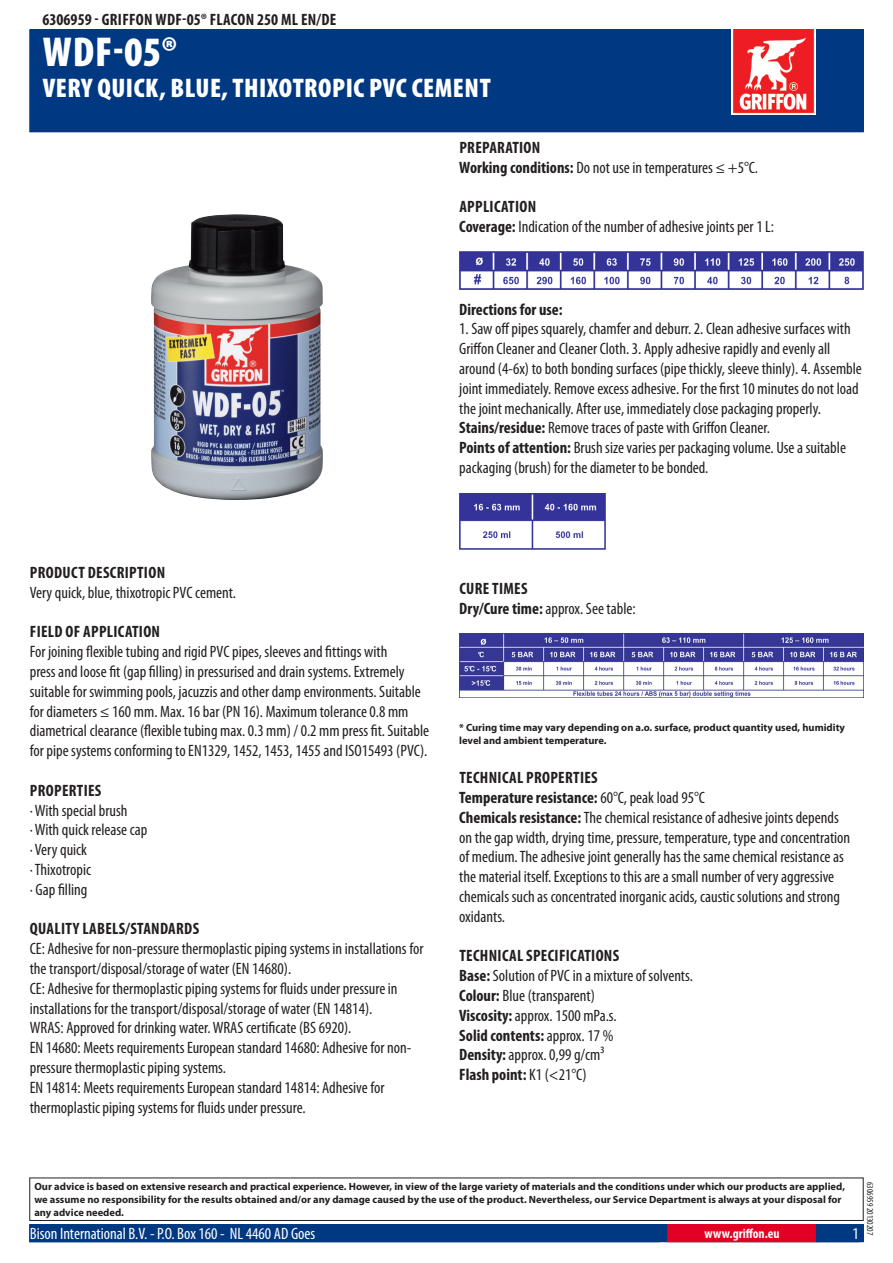
<style>
.page{position:relative;width:893px;height:1263px;background:#fff}
.page>*{position:absolute;margin:0;border:0;box-sizing:border-box;transform-origin:0 0}
.PageHeader{font:900 condensed 42px "Myriad Pro";color:#fff}
.PageSubheader{font:900 condensed 27px "Myriad Pro";letter-spacing:.02em;color:#fff}
.Regular{font:condensed 16.5px/19.8px "Myriad Pro";color:#231f20}
.Regular-2{font:700 condensed 16.5px "Myriad Pro";letter-spacing:.02em;color:#231f20}
.ContactData{font:condensed 16.5px "Myriad Pro";color:#fff}
.TOCItem{font:700 condensed 16.5px "Myriad Pro";letter-spacing:.02em;color:#231f20}
.URL{font:700 condensed 13.5px "Myriad Pro";letter-spacing:.015em;color:#fff}
.Disclaimer{font:700 10.5px/12.6px "Myriad Pro";color:#231f20}
.Revisie{font:condensed 9px "Myriad Pro";color:#231f20}
.s1{font-weight:700}
.s2{font-weight:400}
</style>
<div class="page">
<div style="left:30px;top:30px;width:833px;height:102px;background:#003882"></div>
<img style="left:731px;top:30px;width:85px;height:85px">
<div style="left:29px;top:1177px;width:835px;height:44px;border:1px solid #231f20"></div>
<div style="left:30px;top:1225px;width:833px;height:17px;background:#003882"></div>
<div style="left:29px;top:1224px;width:835px;height:18px;border:1px solid #003882"></div>
<div style="left:668px;top:1225px;width:148px;height:17px;background:#e20025"></div>
<div style="left:667px;top:1224px;width:150px;height:18px;border:1px solid #e20025"></div>
<img style="left:151px;top:214px;width:172px;height:286px">
<img style="left:459px;top:252px;width:404px;height:37px">
<img style="left:459px;top:493px;width:146px;height:56px">
<img style="left:459px;top:634px;width:404px;height:64px">
<p class="TOCItem" style="left:43px;top:9px;width:295px">6306959 - Griffon WDF-05® Flacon 250 ml EN/DE</p>
<p class="PageHeader" style="left:43px;top:25px;width:136px">WDF-05®</p>
<p class="PageSubheader" style="left:43px;top:70px;width:449px">VERY QUICK, BLUE, THIXOTROPIC PVC CEMENT</p>
<p class="Regular-2" style="left:459px;top:137px;width:83px">Preparation</p>
<p class="Regular" style="left:459px;top:157px;width:300px"><span class="s1">Working conditions:</span> Do not use in temperatures ≤ +5°C.</p>
<p class="Regular-2" style="left:459px;top:196px;width:78px">Application</p>
<p class="Regular" style="left:459px;top:216px;width:316px"><span class="s1">Coverage:</span> Indication of the number of adhesive joints per 1 L:</p>
<p class="Regular-2" style="left:459px;top:299px;width:105px">Directions for use:</p>
<p class="Regular" style="left:459px;top:319px;width:404px">1 . Saw off pipes squarely, chamfer and deburr. 2. Clean adhesive surfaces with Griffon Cleaner and Cleaner Cloth. 3. Apply adhesive rapidly and evenly all around (4-6x) to both bonding surfaces (pipe thickly, sleeve thinly). 4. Assemble joint immediately. Remove excess adhesive. For the first 1 0 minutes do not load the joint mechanically. After use, immediately close packaging properly.</p>
<p class="Regular" style="left:459px;top:418px;width:312px"><span class="s1">Stains/residue:</span> Remove traces of paste with Griffon Cleaner.</p>
<p class="Regular" style="left:459px;top:438px;width:388px"><span class="s1">Points of attention:</span> Brush size varies per packaging volume. Use a suitable packaging (brush) for the diameter to be bonded.</p>
<p class="Regular-2" style="left:30px;top:562px;width:137px">Product description</p>
<p class="Regular" style="left:30px;top:582px;width:208px">Very quick, blue, thixotropic PVC cement.</p>
<p class="Regular-2" style="left:30px;top:621px;width:132px">Field of application</p>
<p class="Regular" style="left:30px;top:642px;width:401px">For joining flexible tubing and rigid PVC pipes, sleeves and fittings with<br>press and loose fit (gap filling) in pressurised and drain systems. Extremely suitable for swimming pools, jacuzzis and other damp environments. Suitable for diameters ≤ 1 60 mm. Max. 1 6 bar (PN 1 6). Maximum tolerance 0.8 mm diametrical clearance (flexible tubing max. 0.3 mm) / 0.2 mm press fit. Suitable for pipe systems conforming to EN1 329, 1 452, 1 453, 1 455 and ISO1 5493 (PVC).</p>
<p class="Regular-2" style="left:30px;top:780px;width:73px">Properties</p>
<p class="Regular" style="left:30px;top:800px;width:99px">· With special brush</p>
<p class="Regular" style="left:30px;top:820px;width:119px">· With quick release cap</p>
<p class="Regular" style="left:30px;top:840px;width:59px">· Very quick</p>
<p class="Regular" style="left:30px;top:859px;width:63px">· Thixotropic</p>
<p class="Regular" style="left:30px;top:879px;width:59px">· Gap filling</p>
<p class="Regular-2" style="left:30px;top:918px;width:171px">Quality labels/Standards</p>
<p class="Regular" style="left:30px;top:939px;width:395px">CE: Adhesive for non-pressure thermoplastic piping systems in installations for the transport/disposal/storage of water (EN 1 4680).<br>CE: Adhesive for thermoplastic piping systems for fluids under pressure in installations for the transport/disposal/storage of water (EN 1 481 4).<br>WRAS: Approved for drinking water. WRAS certificate (BS 6920).<br>EN 1 4680: Meets requirements European standard 1 4680: Adhesive for non&shy;pressure thermoplastic piping systems.<br>EN 1 481 4: Meets requirements European standard 1 481 4: Adhesive for thermoplastic piping systems for fluids under pressure.</p>
<p class="Regular-2" style="left:459px;top:578px;width:70px">Cure times</p>
<p class="Regular" style="left:459px;top:598px;width:178px"><span class="s1">Dry/Cure time:</span> approx. See table:</p>
<p class="Disclaimer" style="left:459px;top:721px;width:387px">* Curing time may vary depending on a.o. surface, product quantity used, humidity level and ambient temperature.</p>
<p class="Regular-2" style="left:459px;top:767px;width:140px">Technical properties</p>
<p class="Regular-2" style="left:459px;top:787px;width:247px">Temperature resistance: <span class="s2">60°C, peak load 95°C</span></p>
<p class="Regular" style="left:459px;top:807px;width:393px"><span class="s1">Chemicals resistance:</span> The chemical resistance of adhesive joints depends on the gap width, drying time, pressure, temperature, type and concentration of medium. The adhesive joint generally has the same chemical resistance as the material itself. Exceptions to this are a small number of very aggressive chemicals such as concentrated inorganic acids, caustic solutions and strong oxidants.</p>
<p class="Regular-2" style="left:459px;top:945px;width:161px">Technical specifications</p>
<p class="Regular" style="left:459px;top:966px;width:235px"><span class="s1">Base:</span> Solution of PVC in a mixture of solvents.</p>
<p class="Regular" style="left:459px;top:985px;width:137px"><span class="s1">Colour:</span> Blue (transparent)</p>
<p class="Regular" style="left:459px;top:1005px;width:159px"><span class="s1">Viscosity:</span> approx. 1 500 mPa.s.</p>
<p class="Regular-2" style="left:459px;top:1025px;width:156px">Solid contents: <span class="s2">approx. 1 7 %</span></p>
<p class="Regular" style="left:459px;top:1045px;width:147px"><span class="s1">Density:</span> approx. 0,99 g/cm³</p>
<p class="Regular-2" style="left:459px;top:1064px;width:129px">Flash point: <span class="s2">K1 (&lt;21 °C)</span></p>
<p class="Disclaimer" style="left:34px;top:1180px;width:812px">Our advice is based on extensive research and practical experience. However, in view of the large variety of materials and the conditions under which our products are applied, we assume no responsibility for the results obtained and/or any damage caused by the use of the product. Nevertheless, our Service Department is always at your disposal for any advice needed.</p>
<p class="ContactData" style="left:30px;top:1224px;width:287px">Bison International B.V. - P.O. Box 1 60 - NL 4460 AD Goes</p>
<p class="URL" style="left:704px;top:1225px;width:77px">www.griffon.eu</p>
<p class="Revisie" style="left:875px;top:1182px;width:55px;rotate:90deg">6306959 201 30207</p>
</div>
